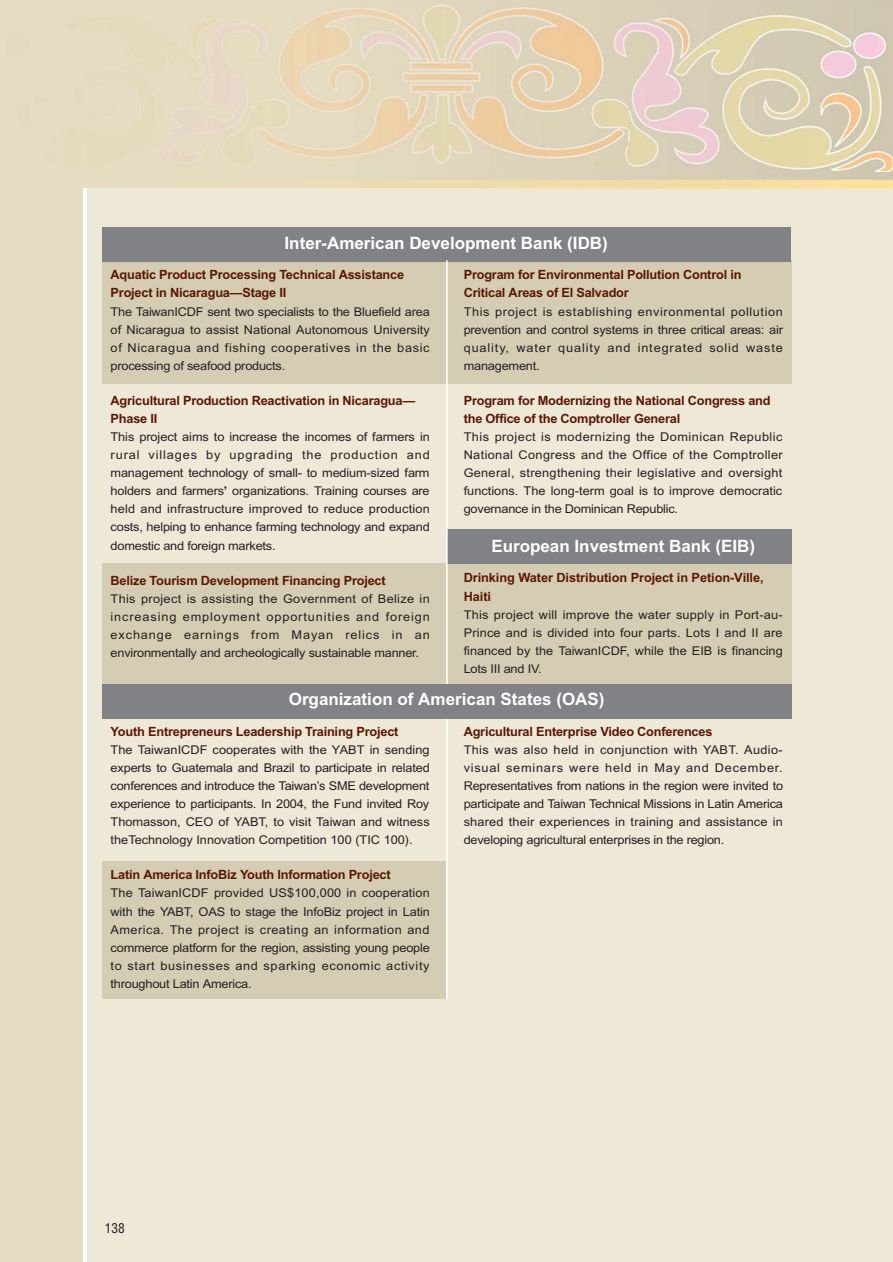
<style>
.page{position:relative;width:893px;height:1262px;background:#fff}
.page>*{position:absolute;margin:0;border:0;box-sizing:border-box;transform-origin:0 0}
.t1{font:700 16.95px "Arial";color:#fff}
.t2{font:condensed 13.35px "Helvetica";color:#231f20}
.t3{font:700 12.75px/18px "Arial";letter-spacing:-.015em;color:#5c1603}
.t4{font:12.15px/18px "Arial";letter-spacing:-.015em;color:#231f20;text-align:justify;scale:1.05 1}
.s1{font-weight:700}
</style>
<div class="page">
<div style="left:0;top:189px;width:83px;height:1072px;background:#e4dbc1"></div>
<div style="left:86px;top:189px;width:806px;height:1072px;background:#eee8d7"></div>
<img style="left:0;top:0;width:892px;height:170px">
<div style="left:102px;top:861px;width:344px;height:137px;background:#d4cdb3"></div>
<div style="left:102px;top:260px;width:689px;height:124px;background:#d4cdb3"></div>
<div style="left:102px;top:563px;width:689px;height:122px;background:#d4cdb3"></div>
<div style="left:102px;top:227px;width:688px;height:34px;background:#808285"></div>
<div style="left:446px;top:530px;width:345px;height:34px;background:#808285"></div>
<hr style="left:446px;top:260px;width:1px;height:739px;background:#fff">
<div style="left:102px;top:684px;width:689px;height:34px;background:#808285"></div>
<h1 class="t1" style="left:284px;top:237px;width:325px">Inter-American Development Bank (IDB)</h1>
<p class="t3" style="left:111px;top:267px;width:295px">Aquatic Product Processing Technical Assistance<br>Project in Nicaragua—Stage II</p>
<p class="t4" style="left:111px;top:303px;width:305px">The TaiwanICDF sent two specialists to the Bluefield area of Nicaragua to assist National Autonomous University of Nicaragua and fishing cooperatives in the basic processing of seafood products.</p>
<p class="t3" style="left:111px;top:392px;width:306px">Agricultural Production Reactivation in Nicaragua—<br>Phase II</p>
<p class="t4" style="left:111px;top:429px;width:305px">This project aims to increase the incomes of farmers in rural villages by upgrading the production and management technology of small- to medium-sized farm holders and farmers<span class="s1">’</span> organizations. Training courses are held and infrastructure improved to reduce production costs, helping to enhance farming technology and expand domestic and foreign markets.</p>
<p class="t3" style="left:111px;top:572px;width:276px">Belize Tourism Development Financing Project</p>
<p class="t4" style="left:111px;top:590px;width:305px">This project is assisting the Government of Belize in increasing employment opportunities and foreign exchange earnings from Mayan relics in an environmentally and archeologically sustainable manner.</p>
<p class="t3" style="left:463px;top:267px;width:279px">Program for Environmental Pollution Control in<br>Critical Areas of El Salvador</p>
<p class="t4" style="left:463px;top:303px;width:305px">This project is establishing environmental pollution prevention and control systems in three critical areas: air quality, water quality and integrated solid waste management.</p>
<p class="t3" style="left:463px;top:392px;width:308px">Program for Modernizing the National Congress and the Office of the Comptroller General</p>
<p class="t4" style="left:463px;top:429px;width:305px">This project is modernizing the Dominican Republic National Congress and the Office of the Comptroller General, strengthening their legislative and oversight functions. The long-term goal is to improve democratic governance in the Dominican Republic.</p>
<h1 class="t1" style="left:491px;top:540px;width:265px">European Investment Bank (EIB)</h1>
<p class="t3" style="left:463px;top:570px;width:301px">Drinking Water Distribution Project in Petion-Ville,<br>Haiti</p>
<p class="t4" style="left:463px;top:606px;width:305px">This project will improve the water supply in Port-au-Prince and is divided into four parts. Lots I and II are financed by the TaiwanICDF, while the EIB is financing Lots III and IV.</p>
<h1 class="t1" style="left:289px;top:693px;width:317px">Organization of American States (OAS)</h1>
<p class="t3" style="left:111px;top:723px;width:289px">Youth Entrepreneurs Leadership Training Project</p>
<p class="t4" style="left:111px;top:742px;width:305px">The TaiwanICDF cooperates with the YABT in sending experts to Guatemala and Brazil to participate in related conferences and introduce the Taiwan’s SME development experience to participants. In 2004, the Fund invited Roy Thomasson, CEO of YABT, to visit Taiwan and witness theTechnology Innovation Competition 100 (TIC 100).</p>
<p class="t3" style="left:111px;top:867px;width:281px">Latin America InfoBiz Youth Information Project</p>
<p class="t4" style="left:111px;top:885px;width:305px">The TaiwanICDF provided US$100,000 in cooperation with the YABT, OAS to stage the InfoBiz project in Latin America. The project is creating an information and commerce platform for the region, assisting young people to start businesses and sparking economic activity throughout Latin America.</p>
<p class="t3" style="left:463px;top:723px;width:250px">Agricultural Enterprise Video Conferences</p>
<p class="t4" style="left:463px;top:742px;width:306px">This was also held in conjunction with YABT. Audio&shy;visual seminars were held in May and December.<br>Representatives from nations in the region were invited to participate and Taiwan Technical Missions in Latin America shared their experiences in training and assistance in developing agricultural enterprises in the region.</p>
<p class="t2" style="left:105px;top:1222px;width:21px">138</p>
</div>
